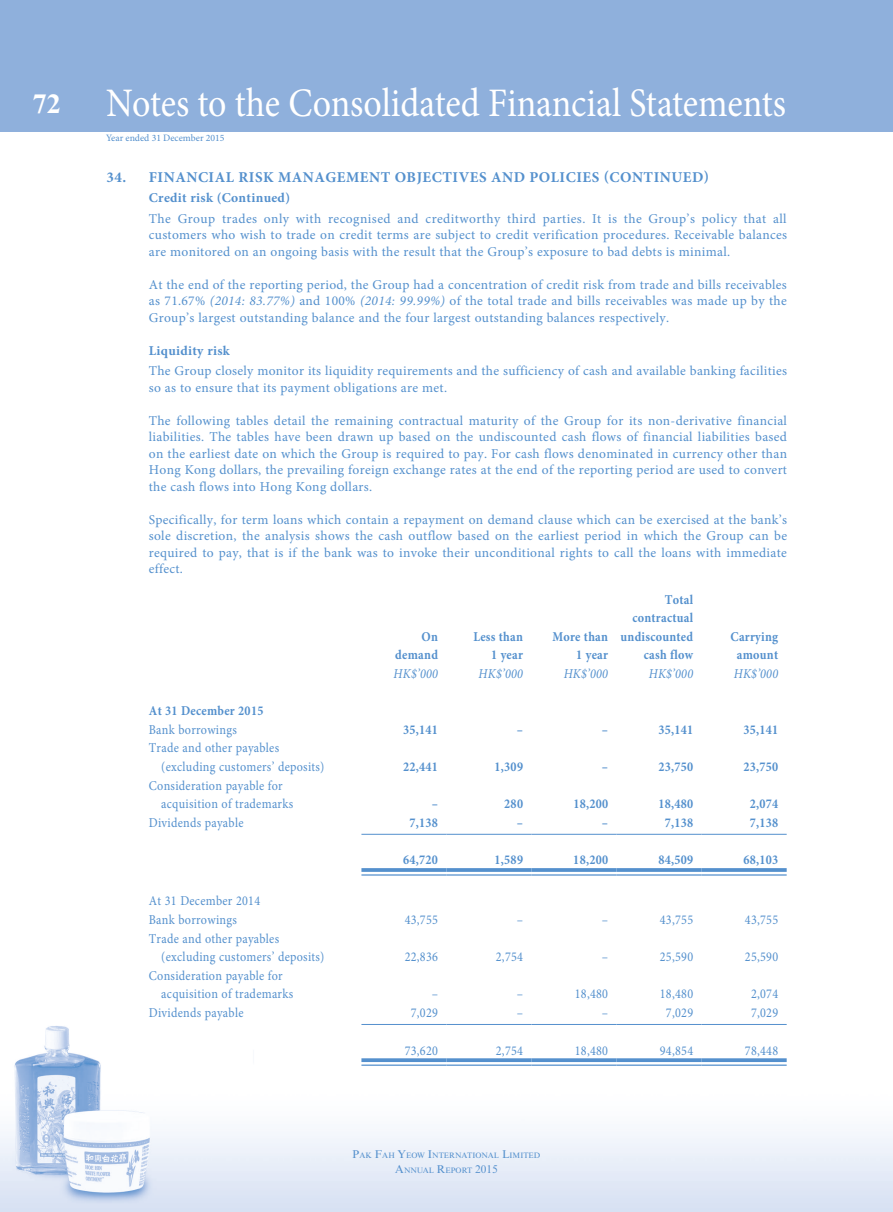
<style>
.page{position:relative;width:893px;height:1212px;background:#fff}
.page>*{position:absolute;margin:0;border:0;box-sizing:border-box;transform-origin:0 0}
.t1{font:40.5px "Minion Pro";letter-spacing:-.005em;color:#fff;scale:.89 1}
.t2{font:700 15px "Minion Pro";letter-spacing:.03em;color:#5490cd}
.t3{font:13.5px/16.5px "Minion Pro";letter-spacing:.025em;color:#5490cd;text-align:justify}
.t4{font:13.5px/18.6px "Minion Pro";letter-spacing:.025em;color:#5490cd;scale:.9 1}
.t5{font:700 13.5px/18.6px "Minion Pro";letter-spacing:.02em;color:#5490cd;text-align:right;scale:.9 1}
.t6{font:italic 13.5px "Minion Pro";letter-spacing:.025em;color:#5490cd;scale:.9 1}
.t7{font:700 13.5px "Minion Pro";letter-spacing:.02em;color:#5490cd}
.t8{font:9.75px "Minion Pro";color:#5490cd}
.t9{font:7.8px/15px "Times New Roman MT Std";color:#5490cd;text-align:center}
.s1{font-family:"Times New Roman MT Std";font-weight:700;font-size:27px}
.s2{font-style:italic}
.s3{font-size:11.25px}
</style>
<div class="page">
<div style="left:0;top:0;width:893px;height:131px;background:#8fb0dc"></div>
<img style="left:0;top:1026px;width:893px;height:186px">
<hr style="left:361px;top:834px;width:85px;height:1px;background:#5490cd">
<hr style="left:446px;top:834px;width:85px;height:1px;background:#5490cd">
<hr style="left:531px;top:834px;width:86px;height:1px;background:#5490cd">
<hr style="left:617px;top:834px;width:85px;height:1px;background:#5490cd">
<hr style="left:702px;top:834px;width:85px;height:1px;background:#5490cd">
<svg style="left:361px;top:868px;width:85px;height:4px"></svg>
<hr style="left:361px;top:874px;width:85px;height:1px;background:#5490cd">
<svg style="left:446px;top:868px;width:85px;height:4px"></svg>
<hr style="left:446px;top:874px;width:85px;height:1px;background:#5490cd">
<svg style="left:531px;top:868px;width:86px;height:4px"></svg>
<hr style="left:531px;top:874px;width:86px;height:1px;background:#5490cd">
<svg style="left:617px;top:868px;width:85px;height:4px"></svg>
<hr style="left:617px;top:874px;width:85px;height:1px;background:#5490cd">
<svg style="left:702px;top:868px;width:85px;height:4px"></svg>
<hr style="left:702px;top:874px;width:85px;height:1px;background:#5490cd">
<hr style="left:361px;top:1024px;width:85px;height:1px;background:#5490cd">
<hr style="left:446px;top:1024px;width:85px;height:1px;background:#5490cd">
<hr style="left:531px;top:1024px;width:86px;height:1px;background:#5490cd">
<hr style="left:617px;top:1024px;width:85px;height:1px;background:#5490cd">
<hr style="left:702px;top:1024px;width:85px;height:1px;background:#5490cd">
<svg style="left:361px;top:1058px;width:85px;height:4px"></svg>
<hr style="left:361px;top:1064px;width:85px;height:2px;background:#5490cd">
<svg style="left:446px;top:1058px;width:85px;height:4px"></svg>
<hr style="left:446px;top:1064px;width:85px;height:2px;background:#5490cd">
<svg style="left:531px;top:1058px;width:86px;height:4px"></svg>
<hr style="left:531px;top:1064px;width:86px;height:2px;background:#5490cd">
<svg style="left:617px;top:1058px;width:85px;height:4px"></svg>
<hr style="left:617px;top:1064px;width:85px;height:2px;background:#5490cd">
<svg style="left:702px;top:1058px;width:85px;height:4px"></svg>
<hr style="left:702px;top:1064px;width:85px;height:2px;background:#5490cd">
<h1 class="t1" style="left:33px;top:76px;width:847px"><span class="s1">72</span> Notes to the Consolidated Financial Statements</h1>
<p class="t8" style="left:106px;top:131px;width:120px">Year ended 31 December 2015</p>
<p class="t2" style="left:106px;top:167px;width:604px">34. FINANCIAL RISK MANAGEMENT OBJECTIVES AND POLICIES (CONTINUED)</p>
<p class="t7" style="left:149px;top:188px;width:143px">Credit risk (Continued)</p>
<p class="t3" style="left:149px;top:210px;width:640px">The Group trades only with recognised and creditworthy third parties. It is the Group’s policy that all customers who wish to trade on credit terms are subject to credit verification procedures. Receivable balances are monitored on an ongoing basis with the result that the Group’s exposure to bad debts is minimal.</p>
<p class="t3" style="left:149px;top:276px;width:639px">At the end of the reporting period, the Group had a concentration of credit risk from trade and bills receivables as 71.67% <span class="s2">(2014: 83.77%)</span> and 100% <span class="s2">(2014: 99.99%)</span> of the total trade and bills receivables was made up by the Group’s largest outstanding balance and the four largest outstanding balances respectively.</p>
<p class="t7" style="left:149px;top:341px;width:82px">Liquidity risk</p>
<p class="t3" style="left:149px;top:363px;width:640px">The Group closely monitor its liquidity requirements and the sufficiency of cash and available banking facilities so as to ensure that its payment obligations are met.</p>
<p class="t3" style="left:149px;top:412px;width:640px">The following tables detail the remaining contractual maturity of the Group for its non-derivative financial liabilities. The tables have been drawn up based on the undiscounted cash flows of financial liabilities based on the earliest date on which the Group is required to pay. For cash flows denominated in currency other than Hong Kong dollars, the prevailing foreign exchange rates at the end of the reporting period are used to convert the cash flows into Hong Kong dollars.</p>
<p class="t3" style="left:149px;top:511px;width:640px">Specifically, for term loans which contain a repayment on demand clause which can be exercised at the bank’s sole discretion, the analysis shows the cash outflow based on the earliest period in which the Group can be required to pay, that is if the bank was to invoke their unconditional rights to call the loans with immediate effect.</p>
<p class="t5" style="left:395px;top:627px;width:49px">On demand</p>
<p class="t5" style="left:473px;top:627px;width:57px">Less than<br>1 year</p>
<p class="t5" style="left:552px;top:627px;width:63px">More than<br>1 year</p>
<p class="t5" style="left:620px;top:590px;width:82px">Total contractual undiscounted cash flow</p>
<p class="t5" style="left:730px;top:627px;width:54px;text-align:center">Carrying amount</p>
<p class="t6" style="left:394px;top:664px;width:51px">HK$’000</p>
<p class="t6" style="left:479px;top:664px;width:51px">HK$’000</p>
<p class="t6" style="left:564px;top:664px;width:51px">HK$’000</p>
<p class="t6" style="left:649px;top:664px;width:51px">HK$’000</p>
<p class="t6" style="left:734px;top:664px;width:51px">HK$’000</p>
<p class="t5" style="left:149px;top:701px;width:129px">At 31 December 2015</p>
<p class="t4" style="left:149px;top:720px;width:99px">Bank borrowings</p>
<p class="t5" style="left:403px;top:720px;width:40px">35,141</p>
<p class="t5" style="left:517px;top:720px;width:8px">–</p>
<p class="t5" style="left:602px;top:720px;width:8px">–</p>
<p class="t5" style="left:658px;top:720px;width:40px">35,141</p>
<p class="t5" style="left:743px;top:720px;width:40px">35,141</p>
<p class="t4" style="left:161px;top:739px;width:183px;text-indent:-12px">Trade and other payables (excluding customers’ deposits)</p>
<p class="t5" style="left:403px;top:757px;width:40px">22,441</p>
<p class="t5" style="left:495px;top:757px;width:33px">1,309</p>
<p class="t5" style="left:602px;top:757px;width:8px">–</p>
<p class="t5" style="left:658px;top:757px;width:40px">23,750</p>
<p class="t5" style="left:743px;top:757px;width:40px">23,750</p>
<p class="t4" style="left:161px;top:776px;width:148px;text-indent:-12px">Consideration payable for acquisition of trademarks</p>
<p class="t5" style="left:432px;top:794px;width:8px">–</p>
<p class="t5" style="left:504px;top:794px;width:22px">280</p>
<p class="t5" style="left:573px;top:794px;width:40px">18,200</p>
<p class="t5" style="left:658px;top:794px;width:40px">18,480</p>
<p class="t5" style="left:750px;top:794px;width:33px">2,074</p>
<p class="t4" style="left:149px;top:813px;width:107px">Dividends payable</p>
<p class="t5" style="left:410px;top:813px;width:33px">7,138</p>
<p class="t5" style="left:517px;top:813px;width:8px">–</p>
<p class="t5" style="left:602px;top:813px;width:8px">–</p>
<p class="t5" style="left:665px;top:813px;width:33px">7,138</p>
<p class="t5" style="left:750px;top:813px;width:33px">7,138</p>
<p class="t5" style="left:403px;top:850px;width:40px">64,720</p>
<p class="t5" style="left:495px;top:850px;width:33px">1,589</p>
<p class="t5" style="left:573px;top:850px;width:40px">18,200</p>
<p class="t5" style="left:658px;top:850px;width:40px">84,509</p>
<p class="t5" style="left:743px;top:850px;width:40px">68,103</p>
<p class="t4" style="left:149px;top:892px;width:125px">At 31 December 2014<br>Bank borrowings</p>
<p class="t4" style="left:405px;top:910px;width:39px">43,755</p>
<p class="t4" style="left:517px;top:910px;width:9px">–</p>
<p class="t4" style="left:602px;top:910px;width:9px">–</p>
<p class="t4" style="left:660px;top:910px;width:39px">43,755</p>
<p class="t4" style="left:745px;top:910px;width:39px">43,755</p>
<p class="t4" style="left:161px;top:929px;width:183px;text-indent:-12px">Trade and other payables (excluding customers’ deposits)</p>
<p class="t4" style="left:161px;top:966px;width:148px;text-indent:-12px">Consideration payable for acquisition of trademarks</p>
<p class="t4" style="left:405px;top:947px;width:39px">22,836</p>
<p class="t4" style="left:496px;top:947px;width:32px">2,754</p>
<p class="t4" style="left:602px;top:947px;width:9px">–</p>
<p class="t4" style="left:660px;top:947px;width:39px">25,590</p>
<p class="t4" style="left:745px;top:947px;width:39px">25,590</p>
<p class="t4" style="left:432px;top:985px;width:9px">–</p>
<p class="t4" style="left:517px;top:985px;width:9px">–</p>
<p class="t4" style="left:575px;top:985px;width:39px">18,480</p>
<p class="t4" style="left:660px;top:985px;width:39px">18,480</p>
<p class="t4" style="left:751px;top:985px;width:32px">2,074</p>
<p class="t4" style="left:149px;top:1003px;width:107px">Dividends payable</p>
<p class="t4" style="left:411px;top:1003px;width:32px">7,029</p>
<p class="t4" style="left:517px;top:1003px;width:9px">–</p>
<p class="t4" style="left:602px;top:1003px;width:9px">–</p>
<p class="t4" style="left:666px;top:1003px;width:32px">7,029</p>
<p class="t4" style="left:751px;top:1003px;width:32px">7,029</p>
<p class="t4" style="left:405px;top:1041px;width:39px">73,620</p>
<p class="t4" style="left:496px;top:1041px;width:32px">2,754</p>
<p class="t4" style="left:575px;top:1041px;width:39px">18,480</p>
<p class="t4" style="left:660px;top:1041px;width:39px">94,854</p>
<p class="t4" style="left:745px;top:1041px;width:39px">78,448</p>
<p class="t9" style="left:353px;top:1147px;width:189px"><span class="s3">P</span>AK <span class="s3">F</span>AH <span class="s3">Y</span>EOW <span class="s3">I</span>NTERNATIONAL <span class="s3">L</span>IMITED<br><span class="s3">A</span>NNUAL <span class="s3">R</span>EPORT <span class="s3">2015</span></p>
</div>
